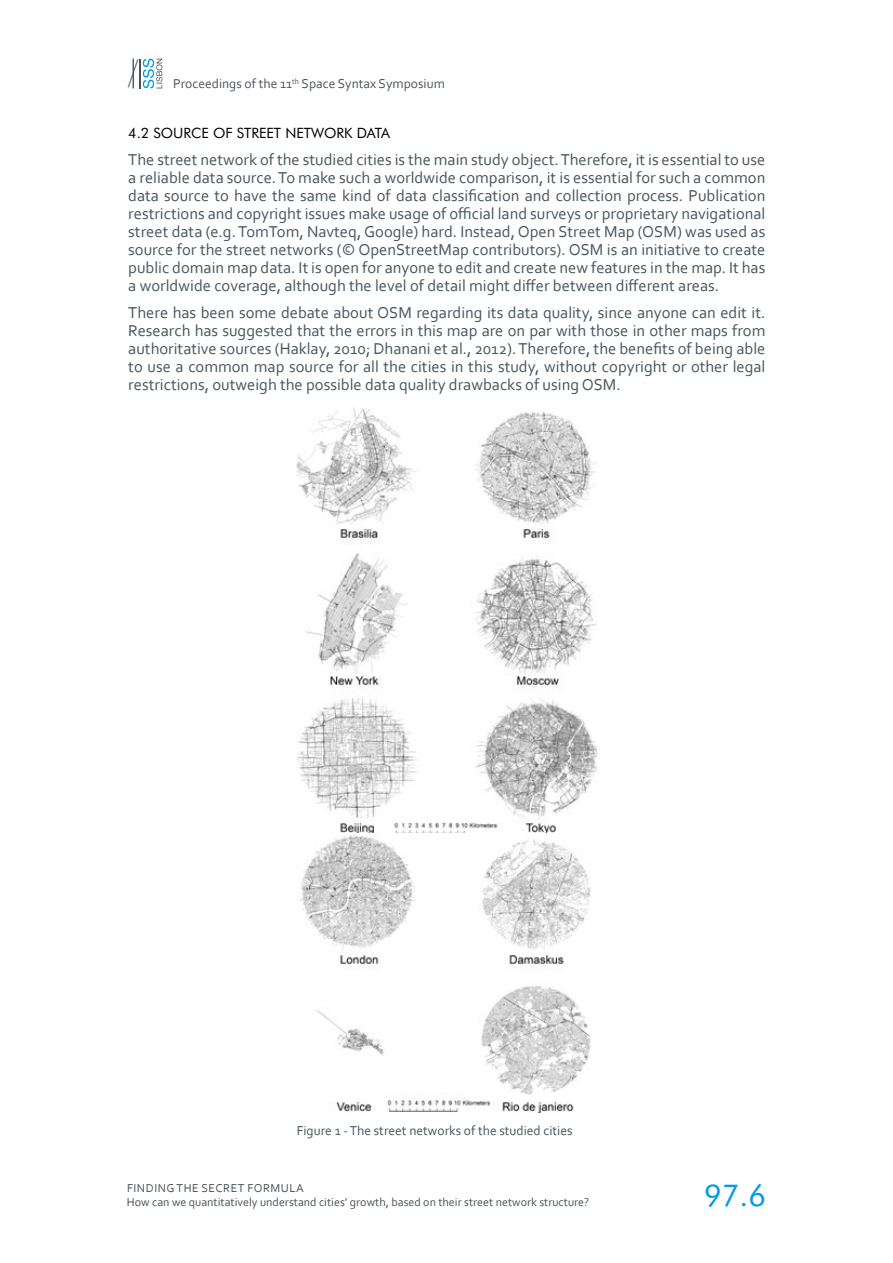
<style>
.page{position:relative;width:893px;height:1263px;background:#fff}
.page>*{position:absolute;margin:0;border:0;box-sizing:border-box;transform-origin:0 0}
.t1{font:30px "Futura BT";color:#009de0}
.t2{font:16.5px/18px "Corbel";color:#46555f;text-align:justify}
.t3{font:14.25px "Futura BT";color:#000}
.t4{font:13.5px "Corbel";color:#46555f}
.t5{font:12px/14.4px "Corbel";color:#46555f}
</style>
<div class="page">
<svg style="left:128px;top:59px;width:34px;height:29px"></svg>
<img style="left:297px;top:408px;width:299px;height:705px">
<p class="t4" style="left:173px;top:76px;width:273px">Proceedings of the 11<sup>th</sup> Space Syntax Symposium</p>
<p class="t3" style="left:128px;top:125px;width:263px">4.2 SOURCE OF STREET NETWORK DATA</p>
<p class="t2" style="left:128px;top:150px;width:639px">The street network of the studied cities is the main study object. Therefore, it is essential to use a reliable data source. To make such a worldwide comparison, it is essential for such a common data source to have the same kind of data classification and collection process. Publication restrictions and copyright issues make usage of official land surveys or proprietary navigational street data (e.g. TomTom, Navteq, Google) hard. Instead, Open Street Map (OSM) was used as source for the street networks (© OpenStreetMap contributors). OSM is an initiative to create public domain map data. It is open for anyone to edit and create new features in the map. It has a worldwide coverage, although the level of detail might differ between different areas.</p>
<p class="t2" style="left:128px;top:303px;width:639px">There has been some debate about OSM regarding its data quality, since anyone can edit it.<br>Research has suggested that the errors in this map are on par with those in other maps from authoritative sources (Haklay, 2010; Dhanani et al., 2012). Therefore, the benefits of being able to use a common map source for all the cities in this study, without copyright or other legal restrictions, outweigh the possible data quality drawbacks of using OSM.</p>
<p class="t4" style="left:297px;top:1122px;width:277px">Figure 1 - The street networks of the studied cities</p>
<p class="t5" style="left:127px;top:1180px;width:464px">FINDING THE SECRET FORMULA<br>How can we quantitatively understand cities’ growth, based on their street network structure?</p>
<h1 class="t1" style="left:704px;top:1177px;width:63px">97.6</h1>
</div>
